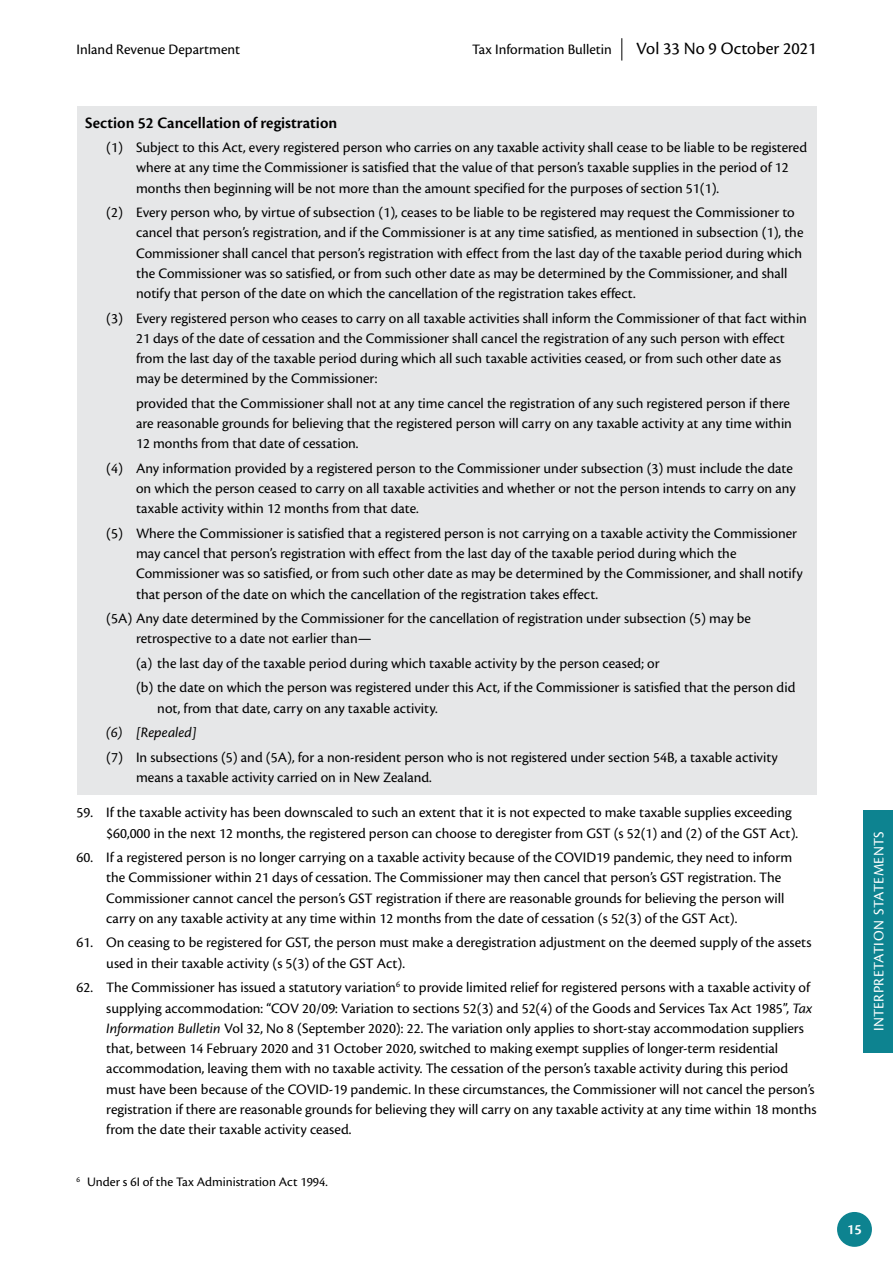
<style>
.page{position:relative;width:893px;height:1263px;background:#fff}
.page>*{position:absolute;margin:0;border:0;box-sizing:border-box;transform-origin:0 0}
.t1{font:18px "Cronos Pro";color:#000}
.t2{font:600 16.5px "Cronos Pro";color:#000}
.t3{font:15px/20.2px "Cronos Pro";color:#000}
.t4{font:15px "Cronos Pro";letter-spacing:.025em;color:#fff}
.t5{font:italic 15px "Cronos Pro";letter-spacing:.005em;color:#000}
.t6{font:600 15px "Cronos Pro";color:#fff}
.t7{font:13.5px "Cronos Pro";color:#000}
.s1{font-style:italic}
</style>
<div class="page">
<div style="left:863px;top:810px;width:30px;height:242px;background:#0d8390"></div>
<div style="left:77px;top:106px;width:739px;height:689px;background:#e6e7e8"></div>
<svg style="left:621px;top:38px;width:1px;height:23px"></svg>
<div style="left:837px;top:1212px;width:35px;height:35px;background:#0d8390;border-radius:50%"></div>
<p class="t3" style="left:77px;top:39px;width:165px">Inland Revenue Department</p>
<p class="t1" style="left:636px;top:38px;width:182px">Vol 33 No 9 October 2021</p>
<p class="t3" style="left:472px;top:39px;width:141px">Tax Information Bulletin</p>
<p class="t2" style="left:85px;top:113px;width:254px">Section 52 Cancellation of registration</p>
<p class="t3" style="left:136px;top:137px;width:673px;text-indent:-30px">(1) Subject to this Act, every registered person who carries on any taxable activity shall cease to be liable to be registered where at any time the Commissioner is satisfied that the value of that person’s taxable supplies in the period of 12 months then beginning will be not more than the amount specified for the purposes of section 51(1).</p>
<p class="t3" style="left:136px;top:202px;width:669px;text-indent:-30px">(2) Every person who, by virtue of subsection (1), ceases to be liable to be registered may request the Commissioner to cancel that person’s registration, and if the Commissioner is at any time satisfied, as mentioned in subsection (1), the Commissioner shall cancel that person’s registration with effect from the last day of the taxable period during which the Commissioner was so satisfied, or from such other date as may be determined by the Commissioner, and shall notify that person of the date on which the cancellation of the registration takes effect.</p>
<p class="t3" style="left:136px;top:308px;width:672px;text-indent:-30px">(3) Every registered person who ceases to carry on all taxable activities shall inform the Commissioner of that fact within 21 days of the date of cessation and the Commissioner shall cancel the registration of any such person with effect from the last day of the taxable period during which all such taxable activities ceased, or from such other date as may be determined by the Commissioner:</p>
<p class="t3" style="left:136px;top:393px;width:657px">provided that the Commissioner shall not at any time cancel the registration of any such registered person if there are reasonable grounds for believing that the registered person will carry on any taxable activity at any time within<br>12 months from that date of cessation.</p>
<p class="t3" style="left:136px;top:458px;width:661px;text-indent:-30px">(4) Any information provided by a registered person to the Commissioner under subsection (3) must include the date on which the person ceased to carry on all taxable activities and whether or not the person intends to carry on any taxable activity within 12 months from that date.</p>
<p class="t3" style="left:136px;top:523px;width:668px;text-indent:-30px">(5) Where the Commissioner is satisfied that a registered person is not carrying on a taxable activity the Commissioner may cancel that person’s registration with effect from the last day of the taxable period during which the Commissioner was so satisfied, or from such other date as may be determined by the Commissioner, and shall notify that person of the date on which the cancellation of the registration takes effect.</p>
<p class="t3" style="left:136px;top:608px;width:616px;text-indent:-30px">(5A) Any date determined by the Commissioner for the cancellation of registration under subsection (5) may be retrospective to a date not earlier than—</p>
<p class="t3" style="left:136px;top:651px;width:661px;line-height:24.5px">(a) the last day of the taxable period during which taxable activity by the person ceased; or<br>(b) the date on which the person was registered under this Act, if the Commissioner is satisfied that the person did</p>
<p class="t3" style="left:157px;top:698px;width:282px">not, from that date, carry on any taxable activity.</p>
<p class="t5" style="left:106px;top:724px;width:92px">(6) [Repealed]</p>
<p class="t3" style="left:136px;top:747px;width:643px;text-indent:-30px">(7) In subsections (5) and (5A), for a non-resident person who is not registered under section 54B, a taxable activity means a taxable activity carried on in New Zealand.</p>
<p class="t3" style="left:106px;top:803px;width:693px;text-indent:-30px">59. If the taxable activity has been downscaled to such an extent that it is not expected to make taxable supplies exceeding $60,000 in the next 12 months, the registered person can choose to deregister from GST (s 52(1) and (2) of the GST Act).</p>
<p class="t3" style="left:106px;top:847px;width:687px;text-indent:-30px">60. If a registered person is no longer carrying on a taxable activity because of the COVID19 pandemic, they need to inform the Commissioner within 21 days of cessation. The Commissioner may then cancel that person’s GST registration. The Commissioner cannot cancel the person’s GST registration if there are reasonable grounds for believing the person will carry on any taxable activity at any time within 12 months from the date of cessation (s 52(3) of the GST Act).</p>
<p class="t3" style="left:106px;top:933px;width:707px;text-indent:-30px">61. On ceasing to be registered for GST, the person must make a deregistration adjustment on the deemed supply of the assets used in their taxable activity (s 5(3) of the GST Act).</p>
<p class="t3" style="left:106px;top:977px;width:712px;text-indent:-30px">62. The Commissioner has issued a statutory variation<sup>6</sup> to provide limited relief for registered persons with a taxable activity of supplying accommodation: “COV 20/09: Variation to sections 52(3) and 52(4) of the Goods and Services Tax Act 1985”, <span class="s1">Tax Information Bulletin</span> Vol 32, No 8 (September 2020): 22. The variation only applies to short-stay accommodation suppliers that, between 14 February 2020 and 31 October 2020, switched to making exempt supplies of longer-term residential accommodation, leaving them with no taxable activity. The cessation of the person’s taxable activity during this period must have been because of the COVID-19 pandemic. In these circumstances, the Commissioner will not cancel the person’s registration if there are reasonable grounds for believing they will carry on any taxable activity at any time within 18 months from the date their taxable activity ceased.</p>
<p class="t7" style="left:77px;top:1174px;width:253px"><sup>6</sup> Under s 6I of the Tax Administration Act 1994.</p>
<p class="t4" style="left:870px;top:1031px;width:201px;rotate:-90deg">INTERPRETATION STATEMENTS</p>
<p class="t6" style="left:847px;top:1220px;width:16px">15</p>
</div>
